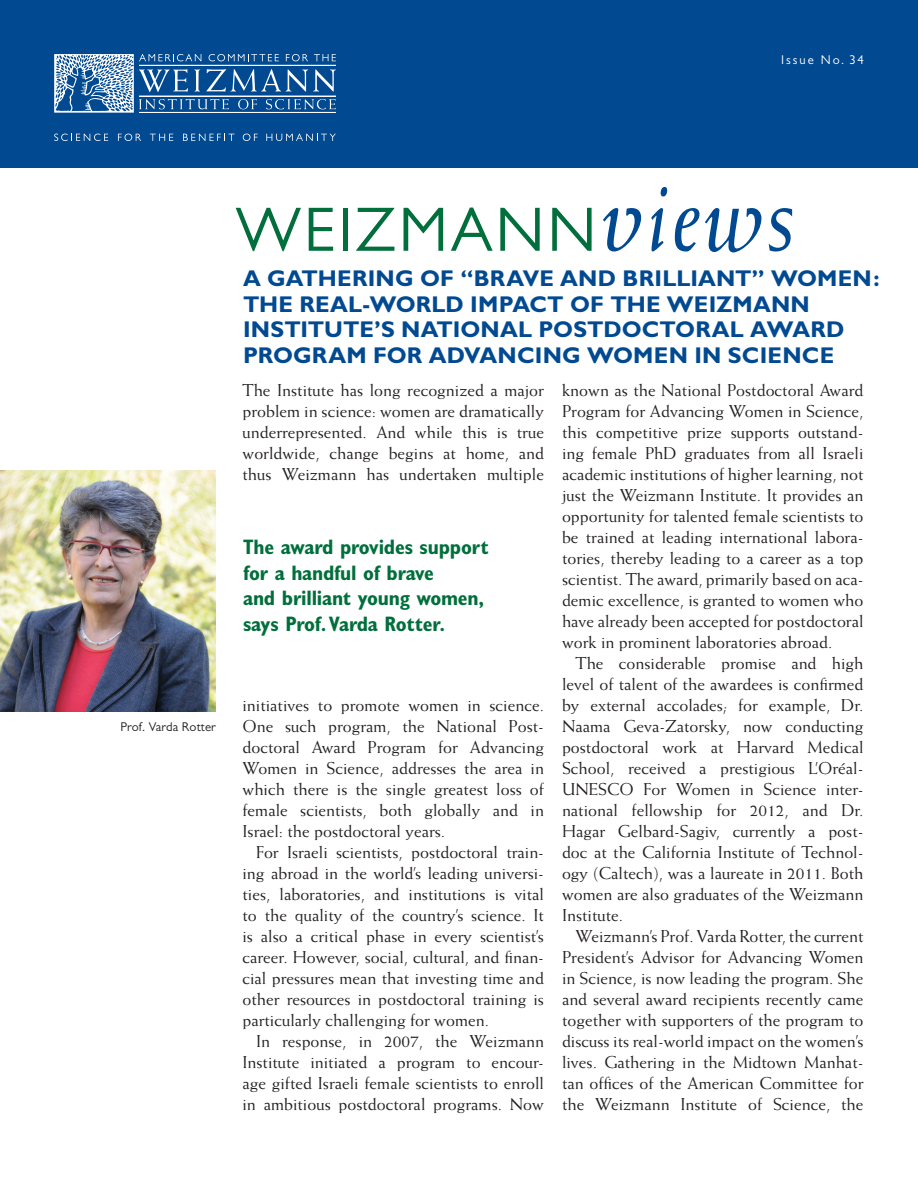
<style>
.page{position:relative;width:918px;height:1188px;background:#fff}
.page>*{position:absolute;margin:0;border:0;box-sizing:border-box;transform-origin:0 0}
.t1{font:63px "Gill Sans";letter-spacing:.04em;color:#006f3c}
.t2{font:700 22.8px/25.5px "Gill Sans";letter-spacing:.005em;color:#014990}
.t3{font:700 condensed 21px/25.5px "Gill Sans";letter-spacing:-.01em;color:#006f3c}
.t4{font:17.25px/21px "Weiss";color:#231f20;text-align:justify}
.t5{font:12.75px "Gill Sans";letter-spacing:.01em;color:#231f20}
.t6{font:12.75px "Gill Sans";letter-spacing:.15em;color:#fff}
.s1{font-family:"Weiss";font-style:italic;font-size:105px;color:#014990}
</style>
<div class="page">
<div style="left:0;top:0;width:918px;height:168px;background:#014990"></div>
<svg style="left:54px;top:134px;width:54px;height:7px"></svg>
<svg style="left:118px;top:134px;width:23px;height:7px"></svg>
<svg style="left:150px;top:134px;width:23px;height:7px"></svg>
<svg style="left:183px;top:134px;width:52px;height:7px"></svg>
<svg style="left:243px;top:134px;width:15px;height:7px"></svg>
<svg style="left:266px;top:134px;width:70px;height:7px"></svg>
<svg style="left:54px;top:54px;width:282px;height:59px"></svg>
<img style="left:0;top:471px;width:216px;height:241px">
<p class="t6" style="left:781px;top:52px;width:84px">Issue No. 34</p>
<p class="t5" style="left:120px;top:719px;width:97px">Prof. Varda Rotter</p>
<p class="t1" style="left:236px;top:193px;width:564px">WEIZMANN<span class="s1">views</span></p>
<p class="t2" style="left:243px;top:266px;width:638px">A GATHERING OF “BRAVE AND BRILLIANT” WOMEN:<br>THE REAL-WORLD IMPACT OF THE WEIZMANN INSTITUTE’S NATIONAL POSTDOCTORAL AWARD PROGRAM FOR ADVANCING WOMEN IN SCIENCE</p>
<p class="t4" style="left:243px;top:379px;width:303px">The Institute has long recognized a major problem in science: women are dramatically underrepresented. And while this is true worldwide, change begins at home, and thus Weizmann has undertaken multiple</p>
<p class="t3" style="left:243px;top:534px;width:247px">The award provides support for a handful of brave<br>and brilliant young women, says Prof. Varda Rotter.</p>
<p class="t4" style="left:243px;top:694px;width:303px">initiatives to promote women in science.<br>One such program, the National Post&shy;doctoral Award Program for Advancing Women in Science, addresses the area in which there is the single greatest loss of female scientists, both globally and in Israel: the postdoctoral years.</p>
<p class="t4" style="left:243px;top:841px;width:303px;text-indent:14px">For Israeli scientists, postdoctoral train&shy;ing abroad in the world’s leading universi&shy;ties, laboratories, and institutions is vital to the quality of the country’s science. It is also a critical phase in every scientist’s career. However, social, cultural, and finan&shy;cial pressures mean that investing time and other resources in postdoctoral training is particularly challenging for women.</p>
<p class="t4" style="left:243px;top:1030px;width:303px;text-indent:14px">In response, in 2007, the Weizmann Institute initiated a program to encour&shy;age gifted Israeli female scientists to enroll in ambitious postdoctoral programs. Now</p>
<p class="t4" style="left:562px;top:379px;width:303px">known as the National Postdoctoral Award Program for Advancing Women in Science, this competitive prize supports outstand&shy;ing female PhD graduates from all Israeli academic institutions of higher learning, not just the Weizmann Institute. It provides an opportunity for talented female scientists to be trained at leading international labora&shy;tories, thereby leading to a career as a top scientist. The award, primarily based on aca&shy;demic excellence, is granted to women who have already been accepted for postdoctoral work in prominent laboratories abroad.</p>
<p class="t4" style="left:562px;top:652px;width:303px;text-indent:14px">The considerable promise and high level of talent of the awardees is confirmed by external accolades; for example, Dr.<br>Naama Geva-Zatorsky, now conducting postdoctoral work at Harvard Medical School, received a prestigious L’Oréal-UNESCO For Women in Science inter&shy;national fellowship for 2012, and Dr.<br>Hagar Gelbard-Sagiv, currently a post&shy;doc at the California Institute of Technol&shy;ogy (Caltech), was a laureate in 2011. Both women are also graduates of the Weizmann Institute.</p>
<p class="t4" style="left:562px;top:925px;width:303px;text-indent:14px">Weizmann’s Prof. Varda Rotter, the current President’s Advisor for Advancing Women in Science, is now leading the program. She and several award recipients recently came together with supporters of the program to discuss its real-world impact on the women’s lives. Gathering in the Midtown Manhat&shy;tan offices of the American Committee for the Weizmann Institute of Science, the</p>
</div>
